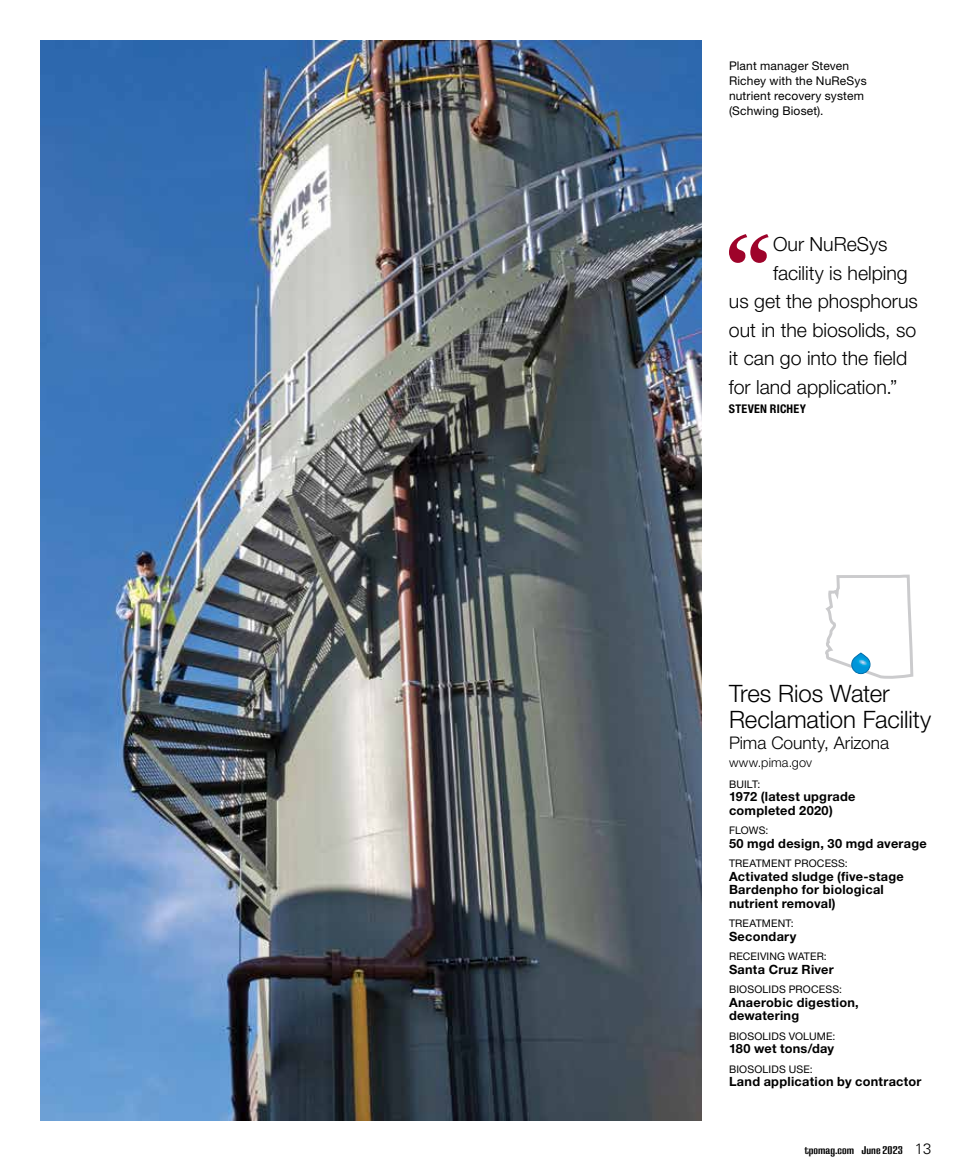
<style>
.page{position:relative;width:972px;height:1175px;background:#fff}
.page>*{position:absolute;margin:0;border:0;box-sizing:border-box;transform-origin:0 0}
.t1{font:700 102.15px "Sabon LT Pro";color:#9e032a}
.t2{font:300 24px/25.5px "Helvetica Neue LT Std";letter-spacing:-.005em;color:#000}
.t3{font:300 19.5px "Helvetica Neue LT Std";color:#000}
.t4{font:300 17.4px "Helvetica Neue LT Std";color:#000}
.t5{font:700 12.75px/13.5px "Helvetica Neue LT Std";letter-spacing:.02em;color:#000}
.t6{font:300 12.75px "Helvetica Neue LT Std";letter-spacing:.015em;color:#000}
.t7{font:12px/15px "Helvetica Neue LT Std";letter-spacing:.01em;color:#000}
.t8{font:700 condensed 12px "Helvetica Neue LT Std";letter-spacing:.02em;color:#000}
.t9{font:11.7px "California Grotesk Bld";color:#000}
.t10{font:10.5px "Helvetica Neue LT Std";letter-spacing:.015em;color:#000}
.s1{font-family:"Univers";font-weight:300;font-size:15px}
</style>
<div class="page">
<img style="left:40px;top:40px;width:662px;height:1080px">
<svg style="left:825px;top:574px;width:88px;height:105px"></svg>
<p class="t7" style="left:729px;top:58px;width:139px">Plant manager Steven<br>Richey with the NuReSys nutrient recovery system (Schwing Bioset).</p>
<h1 class="t1" style="left:720px;top:205px;width:58px">“</h1>
<h3 class="t3" style="left:773px;top:232px;width:116px">Our NuReSys</h3>
<h3 class="t3" style="left:773px;top:261px;width:136px">facility is helping</h3>
<h3 class="t3" style="left:729px;top:289px;width:190px">us get the phosphorus</h3>
<h3 class="t3" style="left:729px;top:318px;width:189px">out in the biosolids, so</h3>
<h3 class="t3" style="left:729px;top:346px;width:180px">it can go into the field</h3>
<h3 class="t3" style="left:729px;top:375px;width:170px">for land application.”</h3>
<p class="t8" style="left:729px;top:402px;width:78px">STEVEN RICHEY</p>
<h2 class="t2" style="left:729px;top:680px;width:204px">Tres Rios Water<br>Reclamation Facility</h2>
<h3 class="t4" style="left:729px;top:732px;width:162px">Pima County, Arizona</h3>
<p class="t6" style="left:729px;top:754px;width:85px">www.pima.gov</p>
<p class="t10" style="left:729px;top:778px;width:33px">BUILT:</p>
<p class="t5" style="left:729px;top:789px;width:128px">1972 (latest upgrade completed 2020)</p>
<p class="t10" style="left:729px;top:824px;width:41px">FLOWS:</p>
<p class="t5" style="left:729px;top:836px;width:199px">50 mgd design, 30 mgd average</p>
<p class="t10" style="left:729px;top:857px;width:120px">TREATMENT PROCESS:</p>
<p class="t5" style="left:729px;top:869px;width:176px">Activated sludge (five-stage<br>Bardenpho for biological nutrient removal)</p>
<p class="t10" style="left:729px;top:917px;width:66px">TREATMENT:</p>
<p class="t5" style="left:729px;top:929px;width:69px">Secondary</p>
<p class="t10" style="left:729px;top:950px;width:99px">RECEIVING WATER:</p>
<p class="t5" style="left:729px;top:962px;width:106px">Santa Cruz River</p>
<p class="t10" style="left:729px;top:983px;width:115px">BIOSOLIDS PROCESS:</p>
<p class="t5" style="left:729px;top:995px;width:131px">Anaerobic digestion, dewatering</p>
<p class="t10" style="left:729px;top:1030px;width:108px">BIOSOLIDS VOLUME:</p>
<p class="t5" style="left:729px;top:1041px;width:107px">180 wet tons/day</p>
<p class="t10" style="left:729px;top:1063px;width:85px">BIOSOLIDS USE:</p>
<p class="t5" style="left:729px;top:1074px;width:194px">Land application by contractor</p>
<p class="t9" style="left:804px;top:1142px;width:129px">tpomag.com June 2023 <span class="s1">13</span></p>
</div>
